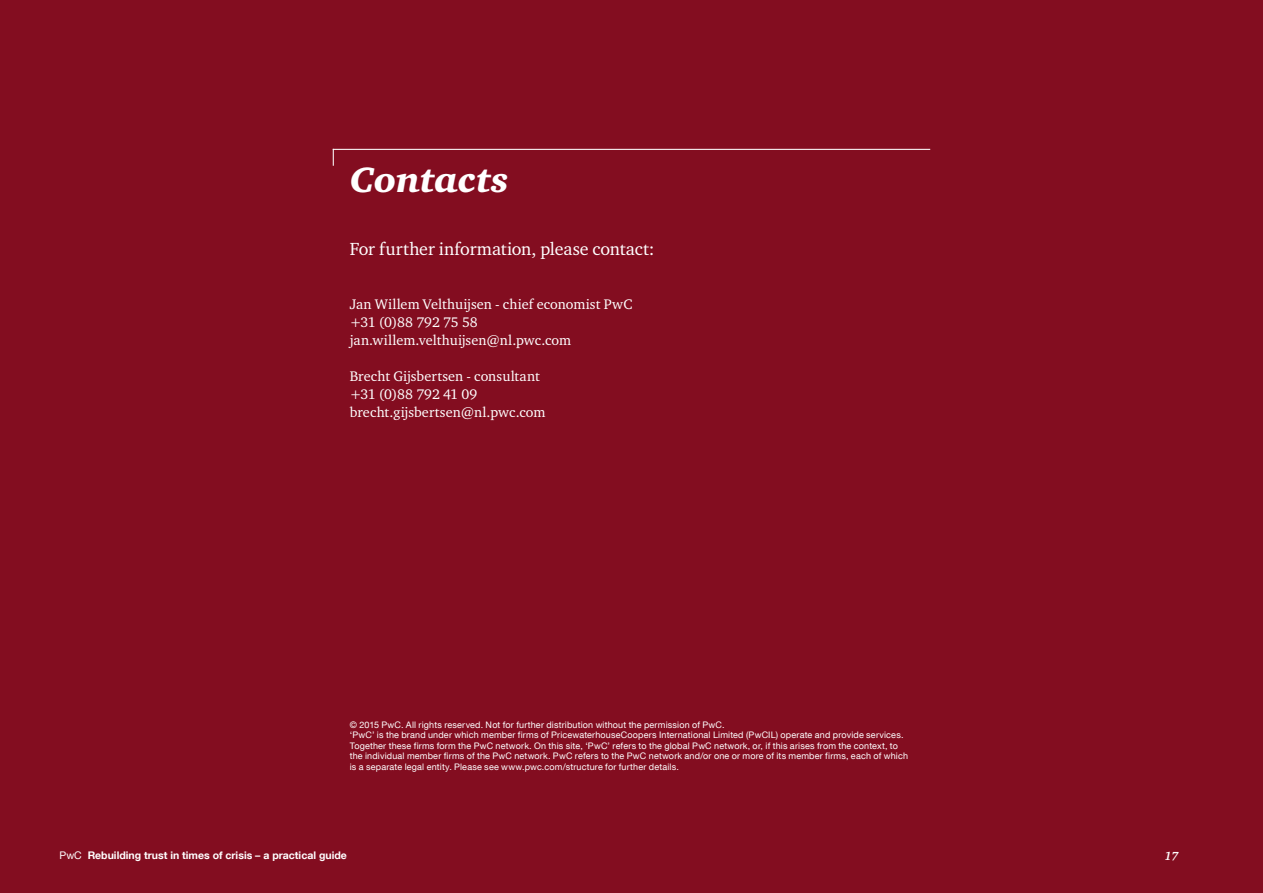
<style>
.page{position:relative;width:1263px;height:893px;background:#830d20}
.page>*{position:absolute;margin:0;border:0;box-sizing:border-box;transform-origin:0 0}
.t1{font:italic 900 36px "Charter ITC Std";color:#fff}
.t2{font:18px "Charter ITC Std";letter-spacing:-.005em;color:#fff}
.t3{font:14.25px/18px "Charter ITC Std";letter-spacing:.005em;color:#fff}
.t4{font:italic 700 12px "Charter ITC Std";color:#fff}
.t5{font:700 10.5px "Helvetica Neue LT Com";color:#fff}
.t6{font:9px/10.5px "Helvetica Neue LT Com";letter-spacing:.02em;color:#fff}
.s1{font-weight:400}
</style>
<div class="page">
<hr style="left:333px;top:149px;width:597px;height:1px;background:#fff">
<svg style="left:333px;top:150px;width:1px;height:16px"></svg>
<h1 class="t1" style="left:350px;top:158px;width:161px">Contacts</h1>
<h2 class="t2" style="left:350px;top:237px;width:306px">For further information, please contact:</h2>
<h3 class="t3" style="left:350px;top:295px;width:284px">Jan Willem Velthuijsen - chief economist PwC +31 (0)88 792 75 58 jan.willem.velthuijsen@nl.pwc.com</h3>
<h3 class="t3" style="left:350px;top:367px;width:197px">Brecht Gijsbertsen - consultant +31 (0)88 792 41 09 brecht.gijsbertsen@nl.pwc.com</h3>
<p class="t6" style="left:350px;top:719px;width:560px">© 2015 PwC. All rights reserved. Not for further distribution without the permission of PwC.<br>‘PwC’ is the brand under which member firms of PricewaterhouseCoopers International Limited (PwCIL) operate and provide services.<br>Together these firms form the PwC network. On this site, ‘PwC’ refers to the global PwC network, or, if this arises from the context, to the individual member firms of the PwC network. PwC refers to the PwC network and/or one or more of its member firms, each of which is a separate legal entity. Please see www.pwc.com/structure for further details.</p>
<p class="t5" style="left:60px;top:849px;width:289px"><span class="s1">PwC</span> Rebuilding trust in times of crisis – a practical guide</p>
<h3 class="t4" style="left:1164px;top:848px;width:16px">17</h3>
</div>
